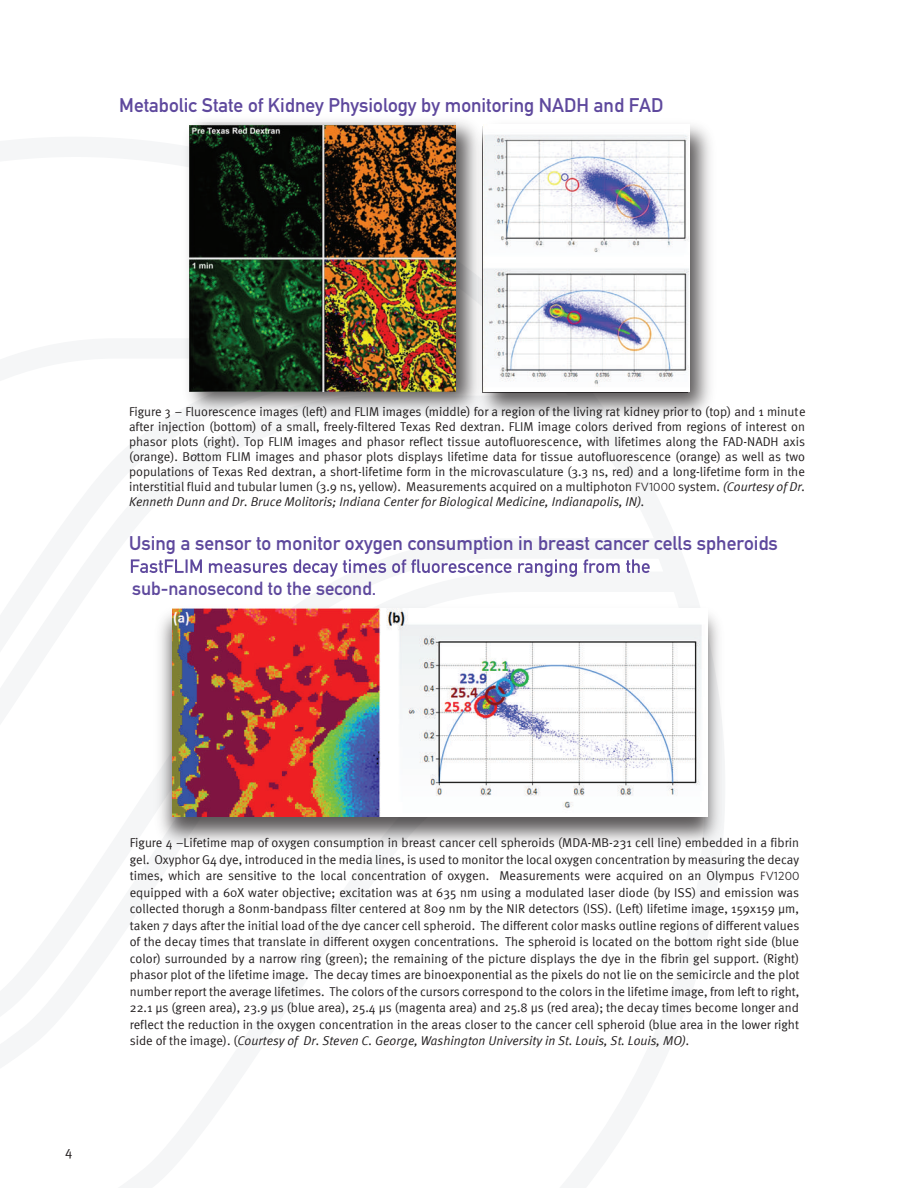
<style>
.page{position:relative;width:918px;height:1188px;background:#fff}
.page>*{position:absolute;margin:0;border:0;box-sizing:border-box;transform-origin:0 0}
.t1{font:19.5px "DIN Mittelschrift Std";color:#5e489d}
.t2{font:18.75px "DIN Mittelschrift Std";color:#5e489d}
.t3{font:13.5px "Meta Normal";color:#231f20}
.t4{font:12.75px/16.5px "Meta Normal";color:#231f20;text-align:justify}
.t5{font:italic 12.75px "Meta Normal LF";color:#231f20}
.s1{font-family:"Whitney";font-size:12px}
.s2{font-family:"Meta Normal LF";font-style:italic}
.s3{font-family:"Meta Normal";font-style:normal}
</style>
<div class="page">
<img style="left:153px;top:604px;width:572px;height:245px">
<img style="left:173px;top:609px;width:535px;height:207px">
<svg style="left:131px;top:559px;width:519px;height:18px"></svg>
<img style="left:181px;top:121px;width:529px;height:300px">
<img style="left:189px;top:125px;width:267px;height:267px">
<h1 class="t1" style="left:119px;top:93px;width:546px">Metabolic State of Kidney Physiology by monitoring NADH and FAD</h1>
<p class="t4" style="left:129px;top:404px;width:678px;line-height:15px">Figure 3 – Fluorescence images (left) and FLIM images (middle) for a region of the living rat kidney prior to (top) and 1 minute after injection (bottom) of a small, freely-filtered Texas Red dextran. FLIM image colors derived from regions of interest on phasor plots (right). Top FLIM images and phasor reflect tissue autofluorescence, with lifetimes along the FAD-NADH axis (orange). Bottom FLIM images and phasor plots displays lifetime data for tissue autofluorescence (orange) as well as two populations of Texas Red dextran, a short-lifetime form in the microvasculature (3.3 ns, red) and a long-lifetime form in the interstitial fluid and tubular lumen (3.9 ns, yellow). Measurements acquired on a multiphoton <span class="s1">FV1000</span> system. <span class="s2">(Courtesy of Dr.</span></p>
<p class="t5" style="left:129px;top:495px;width:517px">Kenneth Dunn and Dr. Bruce Molitoris; Indiana Center for Biological Medicine, Indianapolis, IN).</p>
<h1 class="t1" style="left:129px;top:532px;width:650px">Using a sensor to monitor oxygen consumption in breast cancer cells spheroids</h1>
<h2 class="t2" style="left:132px;top:578px;width:246px">sub-nanosecond to the second.</h2>
<p class="t3" style="left:65px;top:1144px;width:9px">4</p>
<p class="t4" style="left:130px;top:835px;width:671px">Figure 4 –Lifetime map of oxygen consumption in breast cancer cell spheroids (MDA-MB-231 cell line) embedded in a fibrin gel. Oxyphor G4 dye, introduced in the media lines, is used to monitor the local oxygen concentration by measuring the decay times, which are sensitive to the local concentration of oxygen. Measurements were acquired on an Olympus <span class="s1">FV1200 </span>equipped with a 60X water objective; excitation was at 635 nm using a modulated laser diode (by ISS) and emission was collected thorugh a 80nm-bandpass filter centered at 809 nm by the NIR detectors (ISS). (Left) lifetime image, 159x159 µm, taken 7 days after the initial load of the dye cancer cell spheroid. The different color masks outline regions of different values of the decay times that translate in different oxygen concentrations. The spheroid is located on the bottom right side (blue color) surrounded by a narrow ring (green); the remaining of the picture displays the dye in the fibrin gel support. (Right) phasor plot of the lifetime image. The decay times are binoexponential as the pixels do not lie on the semicircle and the plot number report the average lifetimes. The colors of the cursors correspond to the colors in the lifetime image, from left to right, 22.1 µs (green area), 23.9 µs (blue area), 25.4 µs (magenta area) and 25.8 µs (red area); the decay times become longer and reflect the reduction in the oxygen concentration in the areas closer to the cancer cell spheroid (blue area in the lower right</p>
<p class="t5" style="left:130px;top:1034px;width:561px"><span class="s3">side of the image). (</span>Courtesy of Dr. Steven C. George, Washington University in St. Louis, St. Louis, MO).</p>
</div>
